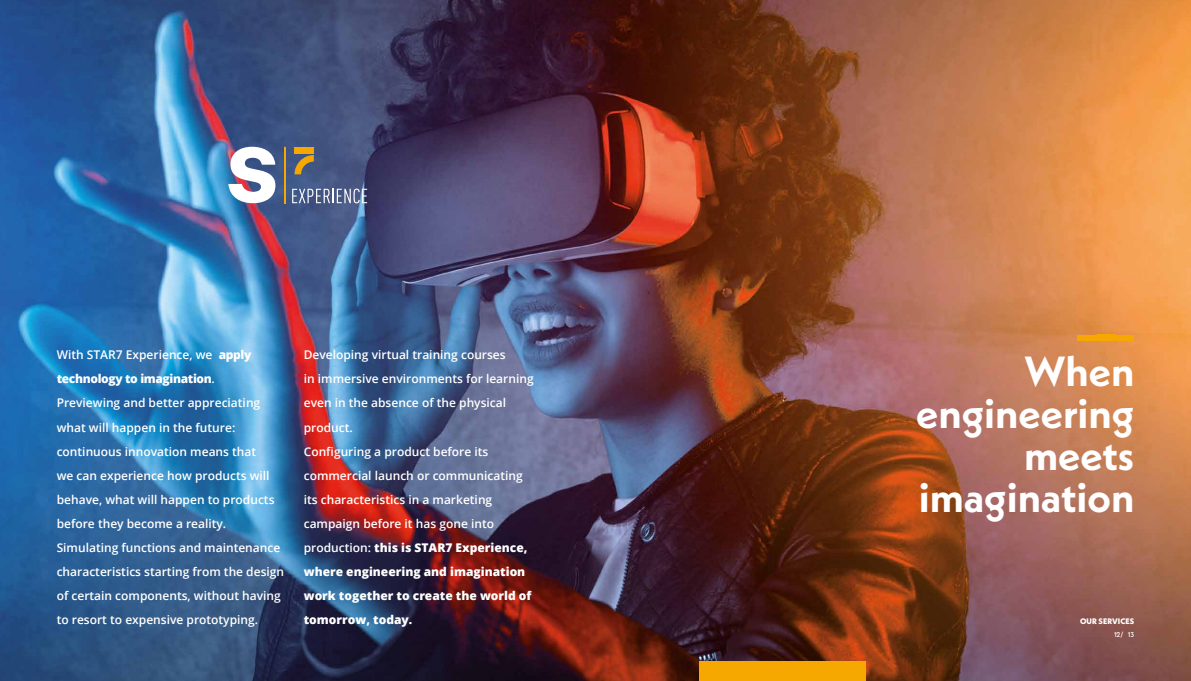
<style>
.page{position:relative;width:1191px;height:681px;background:#fff}
.page>*{position:absolute;margin:0;border:0;box-sizing:border-box;transform-origin:0 0}
.t1{font:700 42px/42px "Neue Kabel";color:#fff;text-align:right}
.t2{font:600 12px/24px "Open Sans";color:#fff}
.t3{font:800 8px "Neue Kabel";letter-spacing:.01em;color:#fff}
.t4{font:500 7px "Neue Kabel";color:#fff}
.s1{font-weight:800}
</style>
<div class="page">
<img style="left:0;top:0;width:1191px;height:680px">
<div style="left:699px;top:661px;width:166px;height:19px;background:#f6a800"></div>
<div style="left:1077px;top:334px;width:57px;height:6px;background:#f6a800"></div>
<svg style="left:1096px;top:334px;width:38px;height:1px"></svg>
<svg style="left:292px;top:188px;width:75px;height:15px"></svg>
<hr style="left:283px;top:147px;width:2px;height:56px;background:#f6a800">
<div style="left:295px;top:148px;width:19px;height:6px;background:#f6a800"></div>
<svg style="left:294px;top:155px;width:20px;height:19px"></svg>
<svg style="left:228px;top:147px;width:47px;height:56px"></svg>
<p class="t2" style="left:57px;top:342px;width:229px">With STAR7 Experience, we <span class="s1">apply technology to imagination</span>.<br>Previewing and better appreciating what will happen in the future: continuous innovation means that<br>we can experience how products will behave, what will happen to products before they become a reality.<br>Simulating functions and maintenance characteristics starting from the design of certain components, without having to resort to expensive prototyping.</p>
<p class="t2" style="left:304px;top:342px;width:231px">Developing virtual training courses<br>in immersive environments for learning even in the absence of the physical product.<br>Configuring a product before its commercial launch or communicating its characteristics in a marketing campaign before it has gone into production: <span class="s1">this is STAR7 Experience, where engineering and imagination work together to create the world of tomorrow, today.</span></p>
<h1 class="t1" style="left:916px;top:350px;width:220px">When engineering meets imagination</h1>
<p class="t4" style="left:1114px;top:629px;width:22px">12/ 13</p>
<p class="t3" style="left:1080px;top:616px;width:56px">OUR SERVICES</p>
</div>
